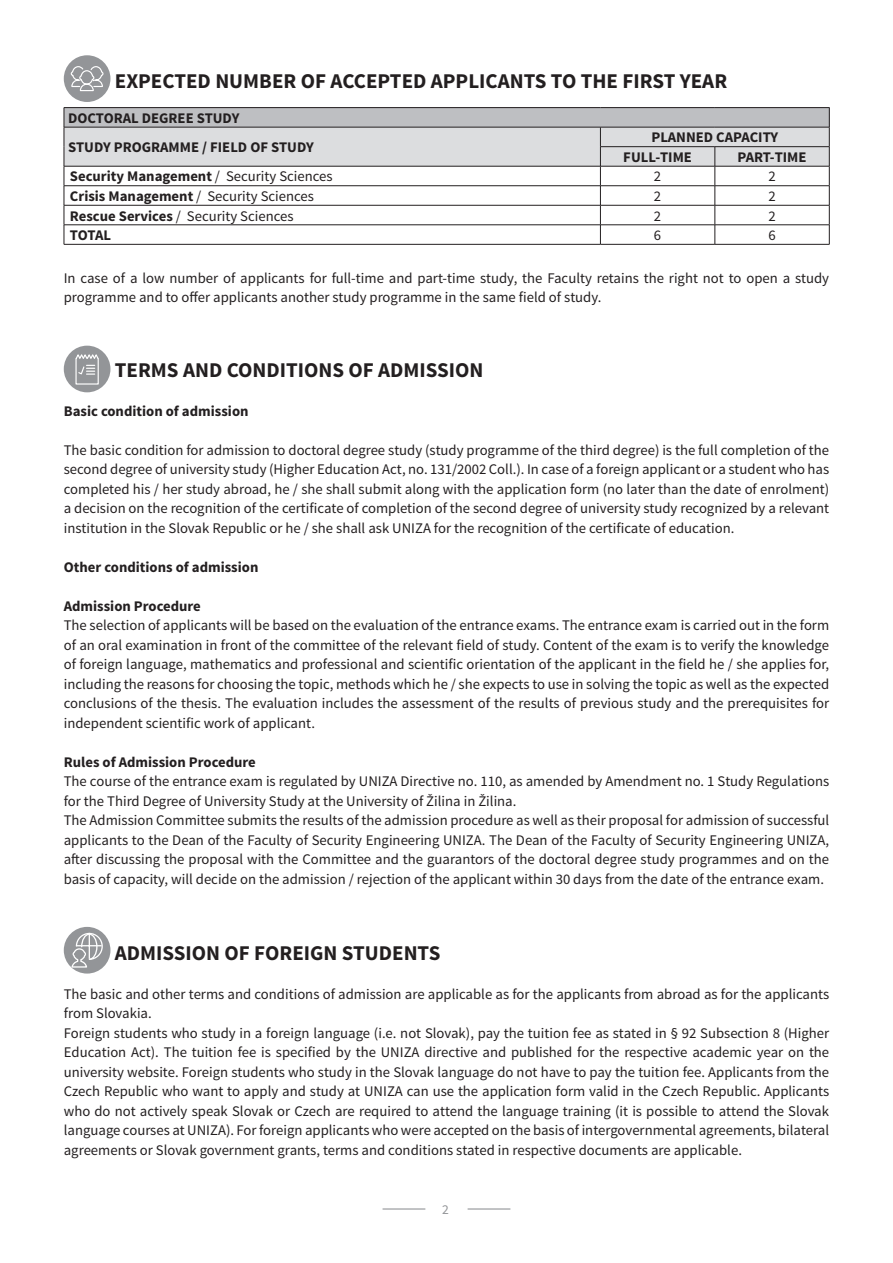
<style>
.page{position:relative;width:893px;height:1263px;background:#fff}
.page>*{position:absolute;margin:0;border:0;box-sizing:border-box;transform-origin:0 0}
.t1{font:700 21px "Source Sans Pro";color:#231f20}
.t2{font:14.7px/19.5px "Source Sans Pro";color:#231f20}
.t3{font:700 14.7px/29.2px "Source Sans Pro";color:#231f20}
.t4{font:13.5px "Source Sans Pro";color:#939598}
.s1{font-weight:400}
.s2{font-weight:700}
</style>
<div class="page">
<hr style="left:383px;top:1208px;width:42px;height:1px;background:#939598">
<hr style="left:468px;top:1208px;width:42px;height:1px;background:#939598">
<div style="left:64px;top:55px;width:46px;height:47px;background:#939598;border-radius:50%"></div>
<svg style="left:70px;top:66px;width:34px;height:26px"></svg>
<hr style="left:64px;top:107px;width:536px;height:1px;background:#231f20">
<hr style="left:600px;top:107px;width:115px;height:1px;background:#231f20">
<hr style="left:715px;top:107px;width:114px;height:1px;background:#231f20">
<hr style="left:64px;top:244px;width:536px;height:1px;background:#231f20">
<svg style="left:64px;top:108px;width:766px;height:136px"></svg>
<hr style="left:600px;top:244px;width:115px;height:1px;background:#231f20">
<hr style="left:715px;top:244px;width:114px;height:1px;background:#231f20">
<div style="left:64px;top:346px;width:46px;height:46px;background:#939598;border-radius:50%"></div>
<svg style="left:75px;top:354px;width:24px;height:31px"></svg>
<div style="left:64px;top:927px;width:46px;height:46px;background:#939598;border-radius:50%"></div>
<svg style="left:70px;top:932px;width:33px;height:36px"></svg>
<h1 class="t1" style="left:115px;top:67px;width:614px">EXPECTED NUMBER OF ACCEPTED APPLICANTS TO THE FIRST YEAR</h1>
<p class="t3" style="left:68px;top:104px;width:247px">DOCTORAL DEGREE STUDY<br>STUDY PROGRAMME / FIELD OF STUDY</p>
<p class="t3" style="left:623px;top:128px;width:157px;line-height:19.5px;text-indent:28px">PLANNED CAPACITY<br>FULL-TIME</p>
<p class="t3" style="left:738px;top:143px;width:70px">PART-TIME</p>
<p class="t3" style="left:70px;top:162px;width:264px">Security Management <span class="s1">/ Security Sciences</span></p>
<p class="t2" style="left:654px;top:167px;width:9px">2</p>
<p class="t2" style="left:768px;top:167px;width:9px">2</p>
<p class="t2" style="left:70px;top:187px;width:246px"><span class="s2">Crisis Management</span> / Security Sciences</p>
<p class="t2" style="left:654px;top:187px;width:9px">2</p>
<p class="t2" style="left:768px;top:187px;width:9px">2</p>
<p class="t2" style="left:70px;top:206px;width:225px"><span class="s2">Rescue Services</span> / Security Sciences</p>
<p class="t2" style="left:654px;top:206px;width:9px">2</p>
<p class="t2" style="left:768px;top:206px;width:9px">2</p>
<p class="t3" style="left:70px;top:221px;width:43px">TOTAL</p>
<p class="t2" style="left:654px;top:226px;width:9px">6</p>
<p class="t2" style="left:768px;top:226px;width:9px">6</p>
<p class="t2" style="left:64px;top:269px;width:767px">In case of a low number of applicants for full-time and part-time study, the Faculty retains the right not to open a study programme and to offer applicants another study programme in the same field of study.</p>
<h1 class="t1" style="left:115px;top:356px;width:370px">TERMS AND CONDITIONS OF ADMISSION</h1>
<p class="t3" style="left:64px;top:397px;width:186px">Basic condition of admission</p>
<p class="t2" style="left:64px;top:440px;width:767px;text-align:justify">The basic condition for admission to doctoral degree study (study programme of the third degree) is the full completion of the second degree of university study (Higher Education Act, no. 131/2002 Coll.). In case of a foreign applicant or a student who has completed his / her study abroad, he / she shall submit along with the application form (no later than the date of enrolment) a decision on the recognition of the certificate of completion of the second degree of university study recognized by a relevant institution in the Slovak Republic or he / she shall ask UNIZA for the recognition of the certificate of education.</p>
<p class="t3" style="left:64px;top:553px;width:196px">Other conditions of admission</p>
<p class="t3" style="left:64px;top:592px;width:139px">Admission Procedure</p>
<p class="t2" style="left:64px;top:616px;width:767px;text-align:justify">The selection of applicants will be based on the evaluation of the entrance exams. The entrance exam is carried out in the form of an oral examination in front of the committee of the relevant field of study. Content of the exam is to verify the knowledge of foreign language, mathematics and professional and scientific orientation of the applicant in the field he / she applies for, including the reasons for choosing the topic, methods which he / she expects to use in solving the topic as well as the expected conclusions of the thesis. The evaluation includes the assessment of the results of previous study and the prerequisites for independent scientific work of applicant.</p>
<p class="t3" style="left:64px;top:748px;width:194px">Rules of Admission Procedure</p>
<p class="t2" style="left:64px;top:772px;width:767px">The course of the entrance exam is regulated by UNIZA Directive no. 110, as amended by Amendment no. 1 Study Regulations for the Third Degree of University Study at the University of Žilina in Žilina.<br>The Admission Committee submits the results of the admission procedure as well as their proposal for admission of successful applicants to the Dean of the Faculty of Security Engineering UNIZA. The Dean of the Faculty of Security Engineering UNIZA, after discussing the proposal with the Committee and the guarantors of the doctoral degree study programmes and on the basis of capacity, will decide on the admission / rejection of the applicant within 30 days from the date of the entrance exam.</p>
<h1 class="t1" style="left:115px;top:939px;width:327px">ADMISSION OF FOREIGN STUDENTS</h1>
<p class="t2" style="left:64px;top:984px;width:767px">The basic and other terms and conditions of admission are applicable as for the applicants from abroad as for the applicants from Slovakia.<br>Foreign students who study in a foreign language (i.e. not Slovak), pay the tuition fee as stated in § 92 Subsection 8 (Higher Education Act). The tuition fee is specified by the UNIZA directive and published for the respective academic year on the university website. Foreign students who study in the Slovak language do not have to pay the tuition fee. Applicants from the Czech Republic who want to apply and study at UNIZA can use the application form valid in the Czech Republic. Applicants who do not actively speak Slovak or Czech are required to attend the language training (it is possible to attend the Slovak language courses at UNIZA). For foreign applicants who were accepted on the basis of intergovernmental agreements, bilateral agreements or Slovak government grants, terms and conditions stated in respective documents are applicable.</p>
<p class="t4" style="left:442px;top:1201px;width:8px">2</p>
</div>
